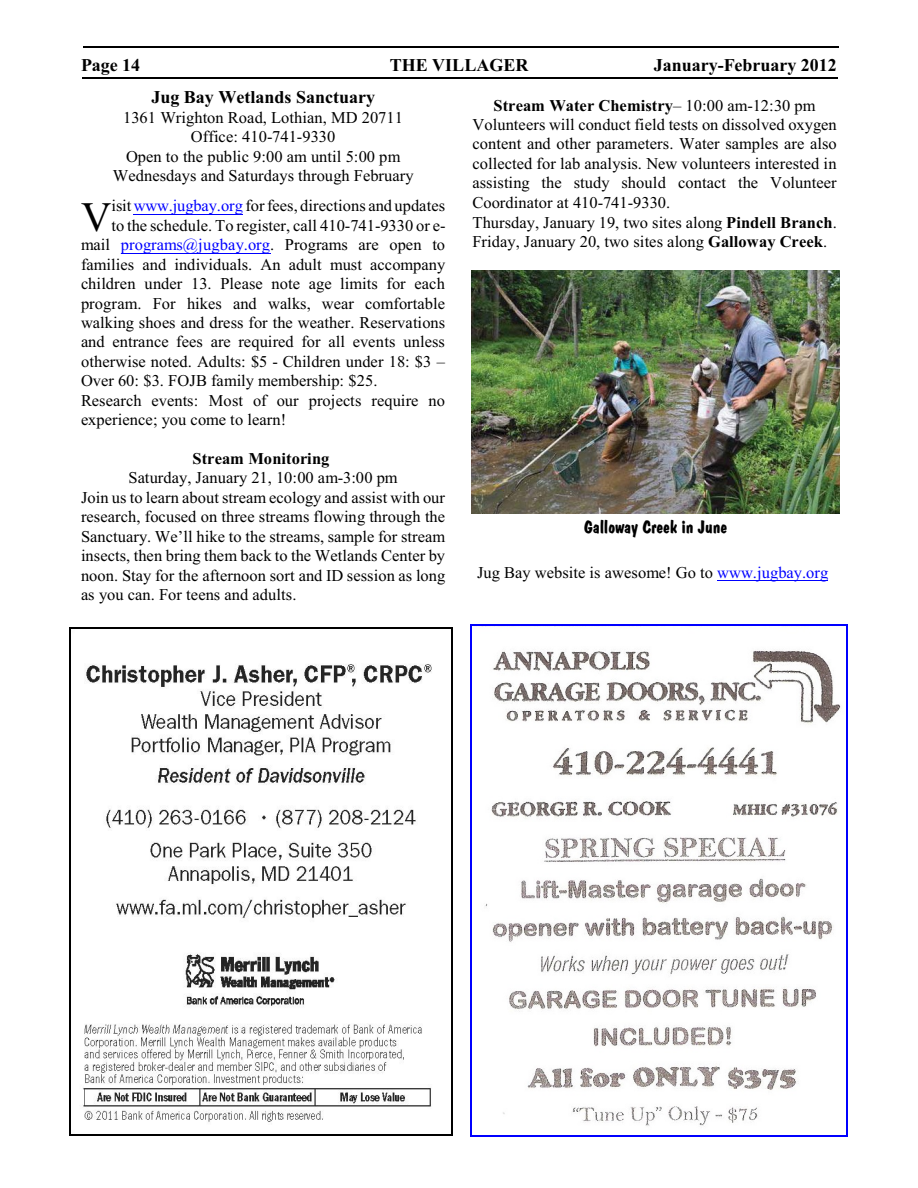
<style>
.page{position:relative;width:918px;height:1188px;background:#fff}
.page>*{position:absolute;margin:0;border:0;box-sizing:border-box;transform-origin:0 0}
.t1{font:42px "Times New Roman";color:#000}
.t2{font:700 18px "Times New Roman";color:#000}
.t3{font:18px "Dom Bold BT";color:#000}
.t4{font:16.5px/19.5px "Times New Roman";color:#000;text-align:center}
.t5{font:700 16.5px "Times New Roman";color:#000}
.s1{color:#00f}
.s2{font-weight:700}
</style>
<div class="page">
<hr style="left:134px;top:214px;width:109px;height:1px;background:#00f">
<hr style="left:121px;top:253px;width:149px;height:1px;background:#00f">
<hr style="left:717px;top:580px;width:111px;height:1px;background:#00f">
<hr style="left:82px;top:77px;width:756px;height:1px;background:#000">
<hr style="left:83px;top:47px;width:756px;height:1px;background:#000">
<img style="left:71px;top:629px;width:381px;height:506px">
<hr style="left:69px;top:627px;width:2px;height:509px;background:#000">
<hr style="left:452px;top:627px;width:1px;height:509px;background:#000">
<hr style="left:69px;top:627px;width:384px;height:1px;background:#000">
<hr style="left:69px;top:1135px;width:384px;height:1px;background:#000">
<img style="left:472px;top:271px;width:367px;height:242px">
<img style="left:472px;top:626px;width:374px;height:510px">
<hr style="left:471px;top:625px;width:1px;height:512px;background:#00f">
<hr style="left:846px;top:625px;width:1px;height:512px;background:#00f">
<hr style="left:471px;top:625px;width:376px;height:1px;background:#00f">
<hr style="left:471px;top:1136px;width:376px;height:1px;background:#00f">
<p class="t2" style="left:81px;top:59px;width:61px">Page 14</p>
<p class="t2" style="left:390px;top:59px;width:140px">THE VILLAGER</p>
<p class="t2" style="left:654px;top:59px;width:185px">January-February 2012</p>
<p class="t2" style="left:151px;top:91px;width:225px">Jug Bay Wetlands Sanctuary</p>
<p class="t4" style="left:113px;top:109px;width:302px">1361 Wrighton Road, Lothian, MD 20711<br>Office: 410-741-9330<br>Open to the public 9:00 am until 5:00 pm Wednesdays and Saturdays through February</p>
<p class="t1" style="left:81px;top:202px;width:32px">V</p>
<p class="t4" style="left:112px;top:198px;width:335px">isit<span class="s1">www.jugbay.org</span> for fees, directions and updates</p>
<p class="t4" style="left:472px;top:97px;width:366px;text-align:left;text-indent:21px"><span class="s2">Stream Water Chemistry</span>– 10:00 am-12:30 pm Volunteers will conduct field tests on dissolved oxygen content and other parameters. Water samples are also collected for lab analysis. New volunteers interested in assisting the study should contact the Volunteer Coordinator at 410-741-9330.<br>Thursday, January 19, two sites along <span class="s2">Pindell Branch</span>.<br>Friday, January 20, two sites along <span class="s2">Galloway Creek</span>.</p>
<p class="t4" style="left:112px;top:217px;width:335px">to the schedule. To register, call 410-741-9330 or e-</p>
<p class="t4" style="left:81px;top:237px;width:366px">mail <span class="s1">programs@jugbay.org</span>. Programs are open to</p>
<p class="t4" style="left:81px;top:256px;width:366px">families and individuals. An adult must accompany</p>
<p class="t4" style="left:81px;top:275px;width:366px">children under 13. Please note age limits for each</p>
<p class="t4" style="left:81px;top:295px;width:366px">program. For hikes and walks, wear comfortable</p>
<p class="t4" style="left:81px;top:314px;width:366px">walking shoes and dress for the weather. Reservations</p>
<p class="t4" style="left:81px;top:334px;width:366px">and entrance fees are required for all events unless</p>
<p class="t4" style="left:81px;top:353px;width:366px">otherwise noted. Adults: $5 - Children under 18: $3 –</p>
<p class="t4" style="left:81px;top:373px;width:298px">Over 60: $3. FOJB family membership: $25.</p>
<p class="t4" style="left:81px;top:392px;width:366px">Research events: Most of our projects require no</p>
<p class="t4" style="left:81px;top:411px;width:207px">experience; you come to learn!</p>
<p class="t5" style="left:193px;top:453px;width:138px">Stream Monitoring</p>
<p class="t4" style="left:129px;top:470px;width:271px">Saturday, January 21, 10:00 am-3:00 pm</p>
<p class="t4" style="left:81px;top:489px;width:366px">Join us to learn about stream ecology and assist with our</p>
<p class="t4" style="left:81px;top:509px;width:366px">research, focused on three streams flowing through the</p>
<p class="t4" style="left:81px;top:528px;width:366px">Sanctuary. We’ll hike to the streams, sample for stream</p>
<p class="t4" style="left:81px;top:548px;width:366px">insects, then bring them back to the Wetlands Center by</p>
<p class="t4" style="left:81px;top:567px;width:366px">noon. Stay for the afternoon sort and ID session as long</p>
<p class="t4" style="left:81px;top:586px;width:217px">as you can. For teens and adults.</p>
<p class="t3" style="left:584px;top:519px;width:145px">Galloway Creek in June</p>
<p class="t4" style="left:477px;top:564px;width:353px">Jug Bay website is awesome! Go to <span class="s1">www.jugbay.org</span></p>
</div>
